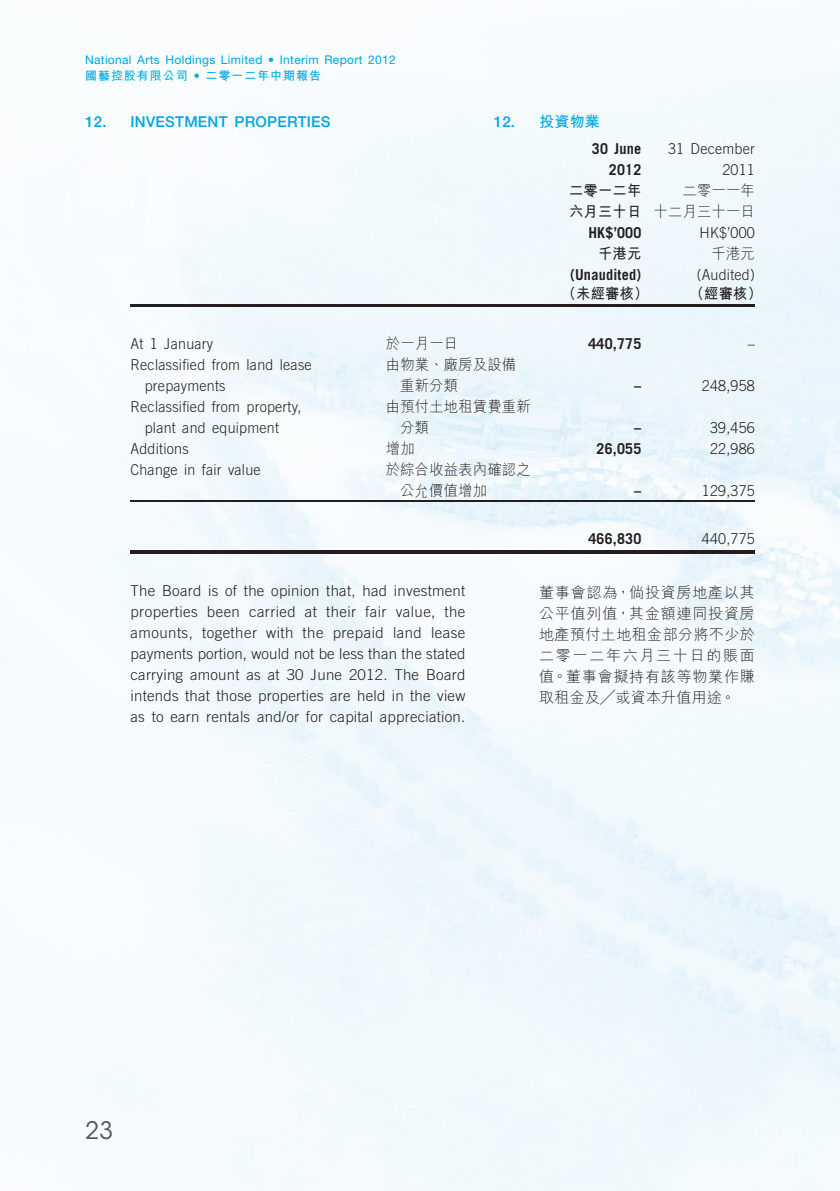
<style>
.page{position:relative;width:840px;height:1191px;background:#fff}
.page>*{position:absolute;margin:0;border:0;box-sizing:border-box;transform-origin:0 0}
.t1{font:24px "ITC Avant Garde Std";color:#57585a}
.t2{font:300 15px/21px "Trade Gothic LT Std";letter-spacing:.015em;color:#231f20;text-align:justify}
.t3{font:300 15px/21px "Trade Gothic LT Std";letter-spacing:.015em;color:#231f20;text-align:right;scale:.95 1}
.t4{font:15px/21px "M Hei HK Light E Ten B5 H";letter-spacing:.015em;color:#231f20;text-align:justify}
.t5{font:15px/21px "M Hei HK Light E Ten B5 H";letter-spacing:.015em;color:#231f20;scale:.95 1}
.t6{font:700 15px/21px "Trade Gothic LT Std";letter-spacing:.015em;color:#231f20;text-align:right;scale:.95 1}
.t7{font:15px/21px "M Hei HK Bold E Ten B5 H";letter-spacing:.015em;color:#231f20;scale:.95 1}
.t8{font:500 15px "Helvetica Neue LT Std";letter-spacing:.015em;color:#00a5e3}
.t9{font:15px "M Hei HK Bold E Ten B5 H";color:#00a5e3}
.t10{font:12px "Helvetica Neue LT Std";letter-spacing:.025em;color:#00a5e3}
.t11{font:12px "M Hei HK Bold E Ten B5 H";letter-spacing:.075em;color:#00a5e3}
.s1{color:#00aee6}
.s2{font-family:"Helvetica Neue LT Std"}
.s3{font-family:"Helvetica Neue LT Std";font-weight:500}
</style>
<div class="page">
<img style="left:0;top:53px;width:839px;height:1138px">
<img style="left:839px;top:935px;width:1px;height:256px">
<hr style="left:130px;top:304px;width:256px;height:2px;background:#231f20">
<hr style="left:386px;top:304px;width:153px;height:2px;background:#231f20">
<hr style="left:539px;top:304px;width:113px;height:2px;background:#231f20">
<hr style="left:652px;top:304px;width:102px;height:2px;background:#231f20">
<hr style="left:130px;top:500px;width:256px;height:1px;background:#231f20">
<hr style="left:386px;top:500px;width:153px;height:1px;background:#231f20">
<hr style="left:539px;top:500px;width:113px;height:1px;background:#231f20">
<hr style="left:652px;top:500px;width:102px;height:1px;background:#231f20">
<hr style="left:130px;top:550px;width:256px;height:3px;background:#231f20">
<hr style="left:386px;top:550px;width:153px;height:3px;background:#231f20">
<hr style="left:539px;top:550px;width:113px;height:3px;background:#231f20">
<hr style="left:652px;top:550px;width:102px;height:3px;background:#231f20">
<p class="t10" style="left:85px;top:55px;width:312px">National Arts Holdings Limited • Interim Report 2012</p>
<p class="t11" style="left:85px;top:71px;width:237px"><span class="s1">國藝控股有限公司</span> <span class="s2">•</span> 二零一二年中期報告</p>
<p class="t8" style="left:85px;top:116px;width:247px">12. INVESTMENT PROPERTIES</p>
<p class="t9" style="left:493px;top:116px;width:108px"><span class="s3">12.</span> 投資物業</p>
<p class="t6" style="left:591px;top:139px;width:53px">30 June<br>2012</p>
<p class="t3" style="left:667px;top:139px;width:93px">31 December<br>2011</p>
<p class="t7" style="left:568px;top:181px;width:78px">二零一二年六月三十日</p>
<p class="t5" style="left:653px;top:181px;width:108px;text-align:right">二零一一年<br>十二月三十一日</p>
<p class="t6" style="left:588px;top:223px;width:57px">HK$’000</p>
<p class="t3" style="left:699px;top:223px;width:60px">HK$’000</p>
<p class="t7" style="left:597px;top:244px;width:47px">千港元</p>
<p class="t5" style="left:711px;top:244px;width:47px">千港元</p>
<p class="t6" style="left:569px;top:265px;width:76px">(Unaudited)</p>
<p class="t3" style="left:696px;top:265px;width:63px">(Audited)</p>
<p class="t7" style="left:561px;top:284px;width:93px">（未經審核）</p>
<p class="t7" style="left:689px;top:284px;width:78px">（經審核）</p>
<p class="t3" style="left:130px;top:334px;width:88px">At 1 January</p>
<p class="t5" style="left:386px;top:334px;width:78px">於一月一日</p>
<p class="t6" style="left:588px;top:334px;width:57px">440,775</p>
<p class="t3" style="left:747px;top:334px;width:9px">–</p>
<p class="t3" style="left:145px;top:355px;width:177px;text-align:left;text-indent:-14px">Reclassified from land lease prepayments</p>
<p class="t5" style="left:400px;top:355px;width:124px;text-indent:-14px">由物業、廠房及設備重新分類</p>
<p class="t6" style="left:634px;top:376px;width:9px">–</p>
<p class="t3" style="left:701px;top:376px;width:57px">248,958</p>
<p class="t3" style="left:130px;top:397px;width:181px;text-align:center">Reclassified from property, plant and equipment</p>
<p class="t5" style="left:400px;top:397px;width:139px;text-indent:-14px">由預付土地租賃費重新分類</p>
<p class="t6" style="left:634px;top:418px;width:9px">–</p>
<p class="t3" style="left:709px;top:418px;width:49px">39,456</p>
<p class="t3" style="left:130px;top:439px;width:63px">Additions</p>
<p class="t5" style="left:386px;top:439px;width:32px">增加</p>
<p class="t6" style="left:596px;top:439px;width:49px">26,055</p>
<p class="t3" style="left:709px;top:439px;width:49px">22,986</p>
<p class="t3" style="left:130px;top:460px;width:138px">Change in fair value</p>
<p class="t5" style="left:400px;top:460px;width:139px;text-indent:-14px">於綜合收益表內確認之公允價值增加</p>
<p class="t6" style="left:633px;top:481px;width:9px">–</p>
<p class="t3" style="left:701px;top:481px;width:57px">129,375</p>
<p class="t6" style="left:588px;top:529px;width:57px">466,830</p>
<p class="t3" style="left:701px;top:529px;width:57px">440,775</p>
<p class="t2" style="left:130px;top:581px;width:336px">The Board is of the opinion that, had investment properties been carried at their fair value, the amounts, together with the prepaid land lease payments portion, would not be less than the stated carrying amount as at 30 June 2012. The Board intends that those properties are held in the view as to earn rentals and/or for capital appreciation.</p>
<p class="t4" style="left:539px;top:583px;width:217px">董事會認為，倘投資房地產以其公平值列值，其金額連同投資房地產預付土地租金部分將不少於二零一二年六月三十日的賬面值。董事會擬持有該等物業作賺取租金及╱或資本升值用途。</p>
<h1 class="t1" style="left:85px;top:1117px;width:30px">23</h1>
</div>
